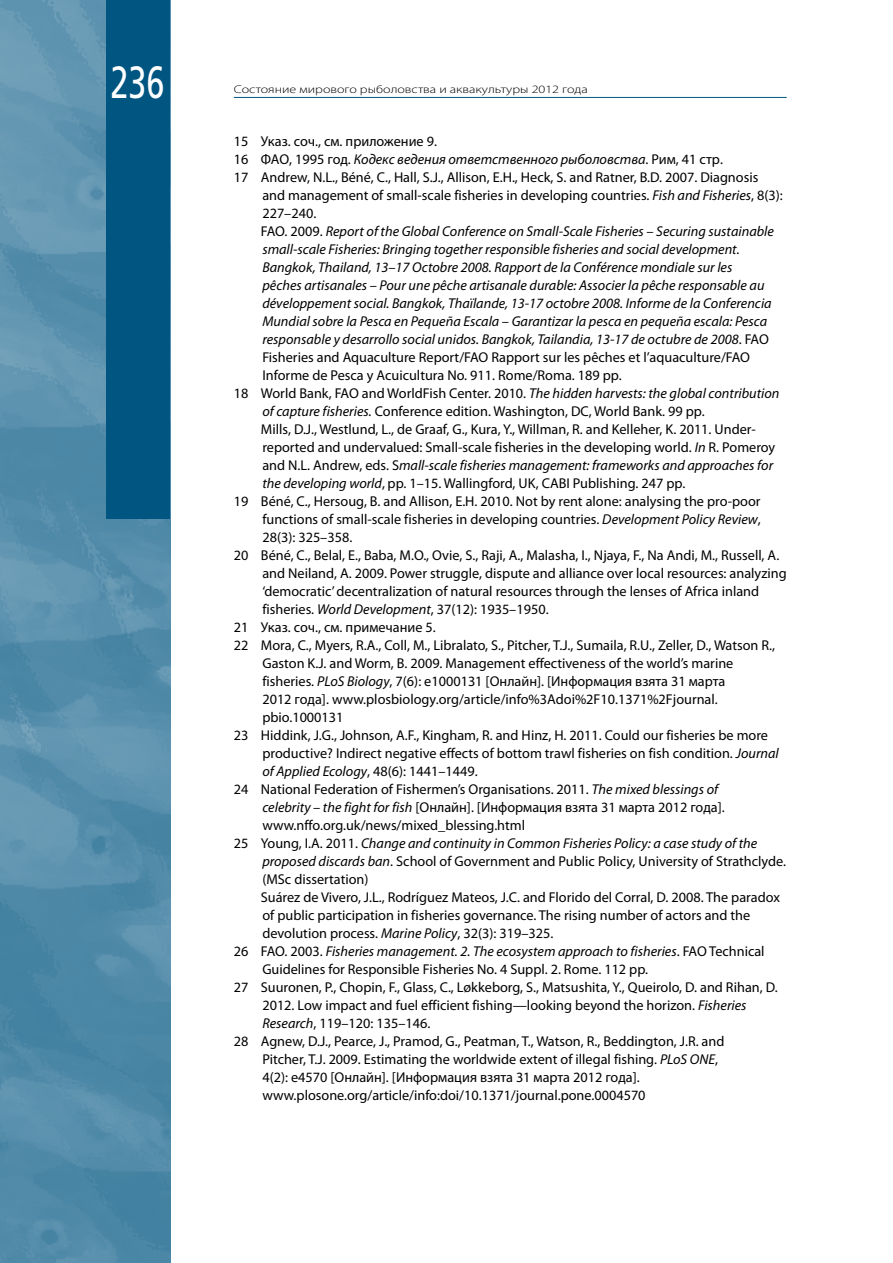
<style>
.page{position:relative;width:893px;height:1263px;background:#fff}
.page>*{position:absolute;margin:0;border:0;box-sizing:border-box;transform-origin:0 0}
.t1{font:45px "Frutiger LT Std";color:#fff;scale:.72 1}
.t2{font:14.25px "Myriad Pro";color:#000}
.t3{font:italic 14.25px "Myriad Pro";color:#000}
.t4{font:300 11.25px "Myriad Pro";color:#000;scale:1.25 1}
.s1{font-style:normal}
.s2{font-style:italic}
</style>
<div class="page">
<img style="left:0;top:0;width:170px;height:1263px">
<div style="left:106px;top:0;width:64px;height:518px;background:#005581"></div>
<hr style="left:234px;top:97px;width:553px;height:1px;background:#005581">
<h1 class="t1" style="left:110px;top:55px;width:77px">236</h1>
<p class="t4" style="left:234px;top:82px;width:285px">Состояние мирового рыболовства и аквакультуры 2012 года</p>
<p class="t2" style="left:234px;top:132px;width:205px">15 Указ. соч., см. приложение 9.</p>
<p class="t3" style="left:234px;top:150px;width:491px"><span class="s1">16 ФАО, 1995 год.</span> Кодекс ведения ответственного рыболовства<span class="s1">. Рим, 41 стр.</span></p>
<p class="t2" style="left:234px;top:168px;width:526px">17 Andrew, N.L., Béné, C., Hall, S.J., Allison, E.H., Heck, S. and Ratner, B.D. 2007. Diagnosis</p>
<p class="t2" style="left:262px;top:186px;width:522px">and management of small-scale fisheries in developing countries. <span class="s2">Fish and Fisheries</span>, 8(3):</p>
<p class="t2" style="left:262px;top:204px;width:55px">227–240.</p>
<p class="t3" style="left:261px;top:222px;width:515px"><span class="s1">FAO. 2009.</span> Report of the Global Conference on Small-Scale Fisheries – Securing sustainable</p>
<p class="t3" style="left:262px;top:240px;width:479px">small-scale Fisheries: Bringing together responsible fisheries and social development.</p>
<p class="t3" style="left:262px;top:258px;width:471px">Bangkok, Thailand, 13–17 Octobre 2008. Rapport de la Conférence mondiale sur les</p>
<p class="t3" style="left:262px;top:276px;width:504px">pêches artisanales – Pour une pêche artisanale durable: Associer la pêche responsable au</p>
<p class="t3" style="left:262px;top:294px;width:511px">développement social. Bangkok, Thaïlande, 13-17 octobre 2008. Informe de la Conferencia</p>
<p class="t3" style="left:262px;top:312px;width:506px">Mundial sobre la Pesca en Pequeña Escala – Garantizar la pesca en pequeña escala: Pesca</p>
<p class="t3" style="left:262px;top:330px;width:508px">responsable y desarrollo social unidos. Bangkok, Tailandia, 13-17 de octubre de 2008<span class="s1">. FAO</span></p>
<p class="t2" style="left:262px;top:348px;width:489px">Fisheries and Aquaculture Report/FAO Rapport sur les pêches et l’aquaculture/FAO</p>
<p class="t2" style="left:262px;top:366px;width:361px">Informe de Pesca y Acuicultura No. 911. Rome/Roma. 189 pp.</p>
<p class="t2" style="left:234px;top:384px;width:547px">18 World Bank, FAO and WorldFish Center. 2010. <span class="s2">The hidden harvests: the global contribution</span></p>
<p class="t2" style="left:262px;top:402px;width:444px"><span class="s2">of capture fisheries.</span> Conference edition. Washington, DC, World Bank. 99 pp.</p>
<p class="t2" style="left:261px;top:420px;width:496px">Mills, D.J., Westlund, L., de Graaf, G., Kura, Y., Willman, R. and Kelleher, K. 2011. Under-</p>
<p class="t2" style="left:262px;top:438px;width:514px">reported and undervalued: Small-scale fisheries in the developing world. <span class="s2">In</span> R. Pomeroy</p>
<p class="t3" style="left:262px;top:456px;width:512px"><span class="s1">and N.L. Andrew, eds. S</span>mall-scale fisheries management: frameworks and approaches for</p>
<p class="t2" style="left:262px;top:474px;width:424px"><span class="s2">the developing world</span>, pp. 1–15. Wallingford, UK, CABI Publishing. 247 pp.</p>
<p class="t2" style="left:234px;top:492px;width:528px">19 Béné, C., Hersoug, B. and Allison, E.H. 2010. Not by rent alone: analysing the pro-poor</p>
<p class="t2" style="left:262px;top:510px;width:500px">functions of small-scale fisheries in developing countries. <span class="s2">Development Policy Review</span>,</p>
<p class="t2" style="left:262px;top:528px;width:91px">28(3): 325–358.</p>
<p class="t2" style="left:234px;top:546px;width:547px">20 Béné, C., Belal, E., Baba, M.O., Ovie, S., Raji, A., Malasha, I., Njaya, F., Na Andi, M., Russell, A.</p>
<p class="t2" style="left:262px;top:564px;width:526px">and Neiland, A. 2009. Power struggle, dispute and alliance over local resources: analyzing</p>
<p class="t2" style="left:262px;top:582px;width:498px">‘democratic’ decentralization of natural resources through the lenses of Africa inland</p>
<p class="t2" style="left:262px;top:600px;width:288px">fisheries. <span class="s2">World Development</span>, 37(12): 1935–1950.</p>
<p class="t2" style="left:234px;top:618px;width:203px">21 Указ. соч., см. примечание 5.</p>
<p class="t2" style="left:234px;top:636px;width:543px">22 Mora, C., Myers, R.A., Coll, M., Libralato, S., Pitcher, T.J., Sumaila, R.U., Zeller, D., Watson R.,</p>
<p class="t2" style="left:262px;top:654px;width:472px">Gaston K.J. and Worm, B. 2009. Management effectiveness of the world’s marine</p>
<p class="t2" style="left:262px;top:672px;width:464px">fisheries. <span class="s2">PLoS Biology</span>, 7(6): e1000131 [Онлайн]. [Информация взята 31 марта</p>
<p class="t2" style="left:262px;top:690px;width:457px">2012 года]. www.plosbiology.org/article/info%3Adoi%2F10.1371%2Fjournal.</p>
<p class="t2" style="left:262px;top:708px;width:83px">pbio.1000131</p>
<p class="t2" style="left:234px;top:726px;width:536px">23 Hiddink, J.G., Johnson, A.F., Kingham, R. and Hinz, H. 2011. Could our fisheries be more</p>
<p class="t2" style="left:262px;top:744px;width:518px">productive? Indirect negative effects of bottom trawl fisheries on fish condition. <span class="s2">Journal</span></p>
<p class="t2" style="left:262px;top:762px;width:217px"><span class="s2">of Applied Ecology</span>, 48(6): 1441–1449.</p>
<p class="t2" style="left:234px;top:780px;width:486px">24 National Federation of Fishermen’s Organisations. 2011. <span class="s2">The mixed blessings of</span></p>
<p class="t2" style="left:262px;top:798px;width:464px"><span class="s2">celebrity – the fight for fish</span> [Онлайн]. [Информация взята 31 марта 2012 года].</p>
<p class="t2" style="left:262px;top:816px;width:264px">www.nffo.org.uk/news/mixed_blessing.html</p>
<p class="t3" style="left:234px;top:834px;width:525px"><span class="s1">25 Young, I.A. 2011.</span> Change and continuity in Common Fisheries Policy: a case study of the</p>
<p class="t2" style="left:262px;top:852px;width:525px"><span class="s2">proposed discards ban</span>. School of Government and Public Policy, University of Strathclyde.</p>
<p class="t2" style="left:262px;top:870px;width:108px">(MSc dissertation)</p>
<p class="t2" style="left:261px;top:888px;width:521px">Suárez de Vivero, J.L., Rodríguez Mateos, J.C. and Florido del Corral, D. 2008. The paradox</p>
<p class="t2" style="left:262px;top:906px;width:489px">of public participation in fisheries governance. The rising number of actors and the</p>
<p class="t2" style="left:262px;top:924px;width:293px">devolution process. <span class="s2">Marine Policy</span>, 32(3): 319–325.</p>
<p class="t3" style="left:234px;top:942px;width:532px"><span class="s1">26 FAO. 2003.</span> Fisheries management. 2. The ecosystem approach to fisheries<span class="s1">. FAO Technical</span></p>
<p class="t2" style="left:262px;top:960px;width:387px">Guidelines for Responsible Fisheries No. 4 Suppl. 2. Rome. 112 pp.</p>
<p class="t2" style="left:234px;top:978px;width:545px">27 Suuronen, P., Chopin, F., Glass, C., Løkkeborg, S., Matsushita, Y., Queirolo, D. and Rihan, D.</p>
<p class="t2" style="left:262px;top:996px;width:486px">2012. Low impact and fuel efficient fishing—looking beyond the horizon. <span class="s2">Fisheries</span></p>
<p class="t2" style="left:262px;top:1014px;width:170px"><span class="s2">Research</span>, 119–120: 135–146.</p>
<p class="t2" style="left:234px;top:1032px;width:492px">28 Agnew, D.J., Pearce, J., Pramod, G., Peatman, T., Watson, R., Beddington, J.R. and</p>
<p class="t2" style="left:262px;top:1050px;width:457px">Pitcher, T.J. 2009. Estimating the worldwide extent of illegal fishing. <span class="s2">PLoS ONE</span>,</p>
<p class="t2" style="left:262px;top:1068px;width:379px">4(2): e4570 [Онлайн]. [Информация взята 31 марта 2012 года].</p>
<p class="t2" style="left:262px;top:1086px;width:385px">www.plosone.org/article/info:doi/10.1371/journal.pone.0004570</p>
</div>
